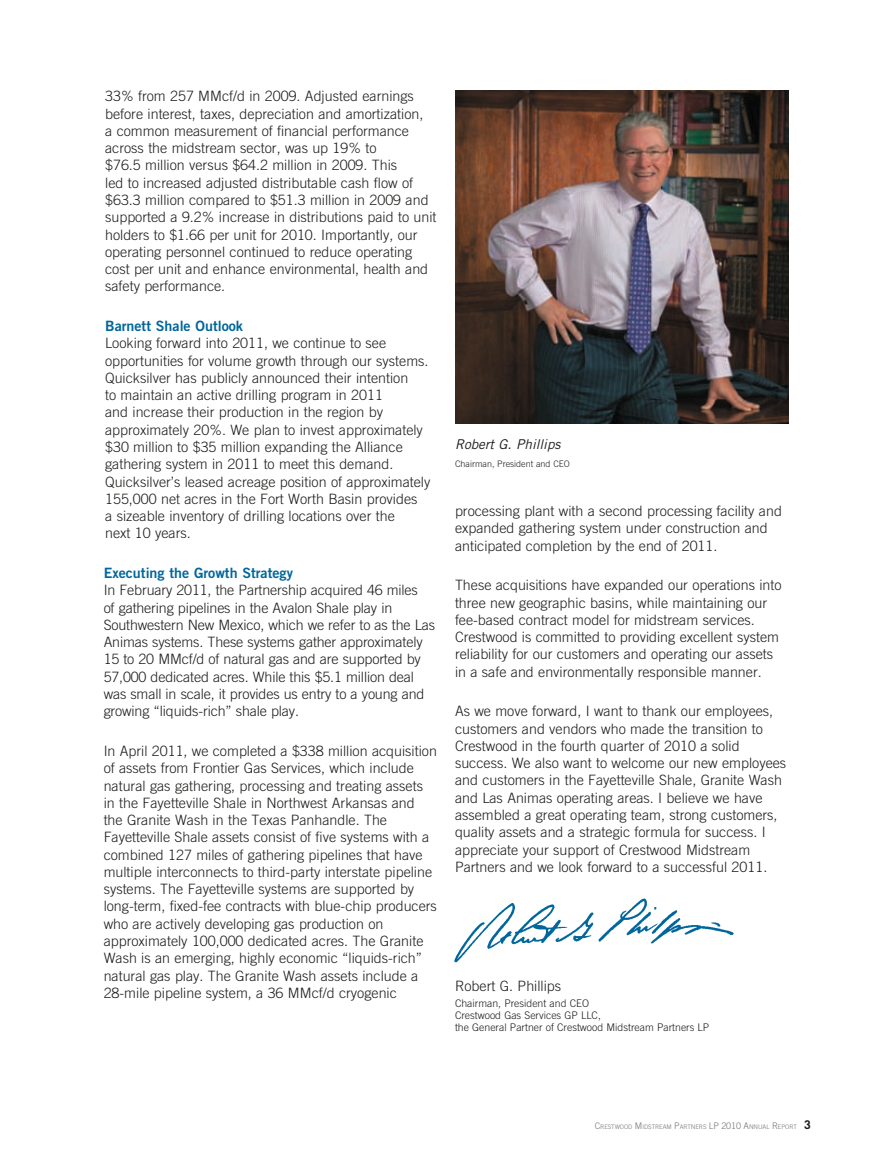
<style>
.page{position:relative;width:892px;height:1162px;background:#fff}
.page>*{position:absolute;margin:0;border:0;box-sizing:border-box;transform-origin:0 0}
.t1{font:300 14.25px/17.2px "Trade Gothic";color:#1c1c1a}
.t2{font:14.25px "Trade Gothic Bold Two";color:#00669b}
.t3{font:italic 13.5px "Trade Gothic";color:#1c1c1a}
.t4{font:300 10.5px/12px "Trade Gothic";color:#1c1c1a}
.t5{font:300 9px "Trade Gothic";color:#1c1c1a}
.t6{font:300 6.3px "Trade Gothic";letter-spacing:-.005em;color:#727273}
.s1{font-size:9px}
.s2{font-weight:700;font-size:12px;color:#1c1c1a}
</style>
<div class="page">
<img style="left:454px;top:898px;width:280px;height:65px">
<img style="left:455px;top:90px;width:333px;height:333px">
<p class="t1" style="left:105px;top:87px;width:333px">33% from 257 MMcf/d in 2009. Adjusted earnings before interest, taxes, depreciation and amortization,<br>a common measurement of financial performance across the midstream sector, was up 19% to<br>$76.5 million versus $64.2 million in 2009. This<br>led to increased adjusted distributable cash flow of $63.3 million compared to $51.3 million in 2009 and supported a 9.2% increase in distributions paid to unit holders to $1.66 per unit for 2010. Importantly, our operating personnel continued to reduce operating cost per unit and enhance environmental, health and safety performance.</p>
<p class="t2" style="left:105px;top:317px;width:139px">Barnett Shale Outlook</p>
<p class="t1" style="left:105px;top:334px;width:326px">Looking forward into 2011, we continue to see opportunities for volume growth through our systems.<br>Quicksilver has publicly announced their intention<br>to maintain an active drilling program in 2011<br>and increase their production in the region by approximately 20%. We plan to invest approximately $30 million to $35 million expanding the Alliance gathering system in 2011 to meet this demand.<br>Quicksilver’s leased acreage position of approximately 155,000 net acres in the Fort Worth Basin provides<br>a sizeable inventory of drilling locations over the<br>next 10 years.</p>
<p class="t2" style="left:104px;top:564px;width:191px">Executing the Growth Strategy</p>
<p class="t1" style="left:104px;top:581px;width:333px">In February 2011, the Partnership acquired 46 miles<br>of gathering pipelines in the Avalon Shale play in Southwestern New Mexico, which we refer to as the Las Animas systems. These systems gather approximately 15 to 20 MMcf/d of natural gas and are supported by 57,000 dedicated acres. While this $5.1 million deal was small in scale, it provides us entry to a young and growing “liquids-rich” shale play.</p>
<p class="t1" style="left:104px;top:742px;width:334px">In April 2011, we completed a $338 million acquisition of assets from Frontier Gas Services, which include natural gas gathering, processing and treating assets in the Fayetteville Shale in Northwest Arkansas and the Granite Wash in the Texas Panhandle. The Fayetteville Shale assets consist of five systems with a combined 127 miles of gathering pipelines that have multiple interconnects to third-party interstate pipeline systems. The Fayetteville systems are supported by long-term, fixed-fee contracts with blue-chip producers who are actively developing gas production on approximately 100,000 dedicated acres. The Granite Wash is an emerging, highly economic “liquids-rich” natural gas play. The Granite Wash assets include a 28-mile pipeline system, a 36 MMcf/d cryogenic</p>
<p class="t3" style="left:455px;top:436px;width:107px">Robert G. Phillips</p>
<p class="t5" style="left:455px;top:458px;width:116px">Chairman, President and CEO</p>
<p class="t1" style="left:455px;top:502px;width:328px">processing plant with a second processing facility and expanded gathering system under construction and anticipated completion by the end of 2011.</p>
<p class="t1" style="left:455px;top:576px;width:328px">These acquisitions have expanded our operations into three new geographic basins, while maintaining our fee-based contract model for midstream services.<br>Crestwood is committed to providing excellent system reliability for our customers and operating our assets in a safe and environmentally responsible manner.</p>
<p class="t1" style="left:455px;top:702px;width:332px">As we move forward, I want to thank our employees, customers and vendors who made the transition to Crestwood in the fourth quarter of 2010 a solid success. We also want to welcome our new employees and customers in the Fayetteville Shale, Granite Wash and Las Animas operating areas. I believe we have assembled a great operating team, strong customers, quality assets and a strategic formula for success. I appreciate your support of Crestwood Midstream Partners and we look forward to a successful 2011.</p>
<p class="t1" style="left:455px;top:977px;width:108px">Robert G. Phillips</p>
<p class="t4" style="left:455px;top:997px;width:256px">Chairman, President and CEO<br>Crestwood Gas Services GP LLC,<br>the General Partner of Crestwood Midstream Partners LP</p>
<p class="t6" style="left:594px;top:1122px;width:217px"><span class="s1">C</span>RESTWOOD <span class="s1">M</span>IDSTREAM <span class="s1">P</span>ARTNERS <span class="s1">LP 2010 A</span>NNUAL <span class="s1">R</span>EPORT <span class="s2">3</span></p>
</div>
